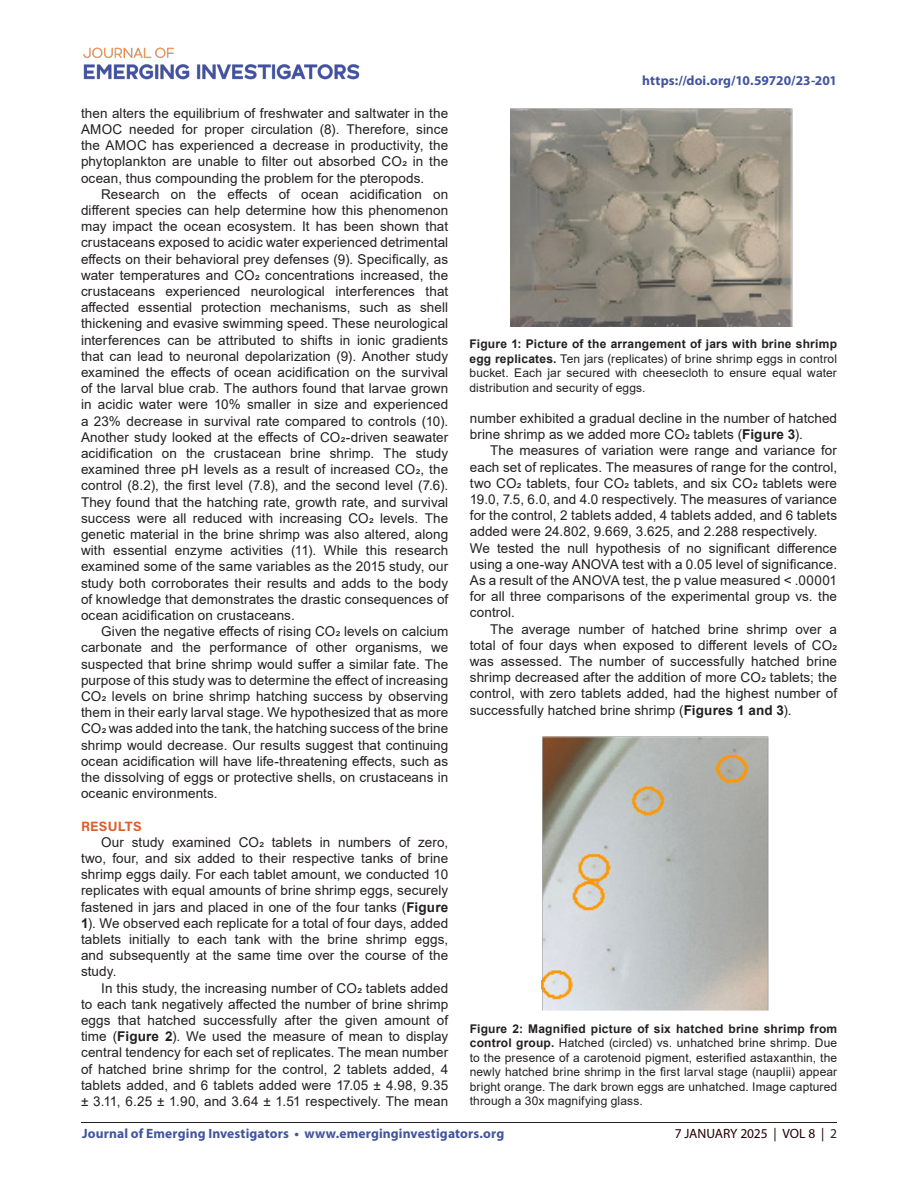
<style>
.page{position:relative;width:918px;height:1188px;background:#fff}
.page>*{position:absolute;margin:0;border:0;box-sizing:border-box;transform-origin:0 0}
.t1{font:13.5px/16.2px "Arial";letter-spacing:.005em;color:#231f20;text-align:justify}
.t2{font:700 13.5px "Myriad Pro";letter-spacing:.01em;color:#42549e}
.t3{font:13.5px "Myriad Pro";letter-spacing:-.005em;color:#230000}
.t4{font:13.5px "Acumin Variable Concept";letter-spacing:.02em;color:#dc5f2b}
.t5{font:12px/14.4px "Arial";letter-spacing:.01em;color:#231f20;text-align:justify}
.s1{font-weight:700}
.s2{color:#231f20}
</style>
<div class="page">
<hr style="left:81px;top:1122px;width:756px;height:1px;background:#231f20">
<img style="left:83px;top:47px;width:277px;height:33px">
<img style="left:511px;top:108px;width:282px;height:218px">
<img style="left:541px;top:737px;width:228px;height:274px">
<p class="t1" style="left:81px;top:105px;width:369px">then alters the equilibrium of freshwater and saltwater in the AMOC needed for proper circulation (8). Therefore, since the AMOC has experienced a decrease in productivity, the phytoplankton are unable to filter out absorbed CO2 in the ocean, thus compounding the problem for the pteropods.</p>
<p class="t1" style="left:81px;top:186px;width:369px;text-indent:20px">Research on the effects of ocean acidification on different species can help determine how this phenomenon may impact the ocean ecosystem. It has been shown that crustaceans exposed to acidic water experienced detrimental effects on their behavioral prey defenses (9). Specifically, as water temperatures and CO2 concentrations increased, the crustaceans experienced neurological interferences that affected essential protection mechanisms, such as shell thickening and evasive swimming speed. These neurological interferences can be attributed to shifts in ionic gradients that can lead to neuronal depolarization (9). Another study examined the effects of ocean acidification on the survival of the larval blue crab. The authors found that larvae grown in acidic water were 10% smaller in size and experienced a 23% decrease in survival rate compared to controls (10).<br>Another study looked at the effects of CO2-driven seawater acidification on the crustacean brine shrimp. The study examined three pH levels as a result of increased CO2, the control (8.2), the first level (7.8), and the second level (7.6).<br>They found that the hatching rate, growth rate, and survival success were all reduced with increasing CO2 levels. The genetic material in the brine shrimp was also altered, along with essential enzyme activities (11). While this research examined some of the same variables as the 2015 study, our study both corroborates their results and adds to the body of knowledge that demonstrates the drastic consequences of ocean acidification on crustaceans.</p>
<p class="t1" style="left:81px;top:623px;width:369px;text-indent:20px">Given the negative effects of rising CO2 levels on calcium carbonate and the performance of other organisms, we suspected that brine shrimp would suffer a similar fate. The purpose of this study was to determine the effect of increasing CO2 levels on brine shrimp hatching success by observing them in their early larval stage. We hypothesized that as more CO2 was added into the tank, the hatching success of the brine shrimp would decrease. Our results suggest that continuing ocean acidification will have life-threatening effects, such as the dissolving of eggs or protective shells, on crustaceans in oceanic environments.</p>
<p class="t4" style="left:81px;top:817px;width:62px">RESULTS</p>
<p class="t1" style="left:81px;top:834px;width:369px;text-indent:20px">Our study examined CO2 tablets in numbers of zero, two, four, and six added to their respective tanks of brine shrimp eggs daily. For each tablet amount, we conducted 10 replicates with equal amounts of brine shrimp eggs, securely fastened in jars and placed in one of the four tanks (<span class="s1">Figure 1</span>). We observed each replicate for a total of four days, added tablets initially to each tank with the brine shrimp eggs, and subsequently at the same time over the course of the study.</p>
<p class="t1" style="left:81px;top:980px;width:369px;text-indent:20px">In this study, the increasing number of CO2 tablets added to each tank negatively affected the number of brine shrimp eggs that hatched successfully after the given amount of time (<span class="s1">Figure 2</span>). We used the measure of mean to display central tendency for each set of replicates. The mean number of hatched brine shrimp for the control, 2 tablets added, 4 tablets added, and 6 tablets added were 17.05 ± 4.98, 9.35 ± 3.11, 6.25 ± 1.90, and 3.64 ± 1.51 respectively. The mean</p>
<p class="t2" style="left:642px;top:72px;width:196px">https://doi.org/10.59720/23-201</p>
<p class="t5" style="left:470px;top:337px;width:369px"><span class="s1">Figure 1: Picture of the arrangement of jars with brine shrimp egg replicates.</span> Ten jars (replicates) of brine shrimp eggs in control bucket. Each jar secured with cheesecloth to ensure equal water distribution and security of eggs.</p>
<p class="t1" style="left:470px;top:410px;width:369px">number exhibited a gradual decline in the number of hatched brine shrimp as we added more CO2 tablets (<span class="s1">Figure 3</span>).</p>
<p class="t1" style="left:470px;top:442px;width:369px;text-indent:20px">The measures of variation were range and variance for each set of replicates. The measures of range for the control, two CO2 tablets, four CO2 tablets, and six CO2 tablets were 19.0, 7.5, 6.0, and 4.0 respectively. The measures of variance for the control, 2 tablets added, 4 tablets added, and 6 tablets added were 24.802, 9.669, 3.625, and 2.288 respectively.</p>
<p class="t1" style="left:470px;top:540px;width:369px">We tested the null hypothesis of no significant difference using a one-way ANOVA test with a 0.05 level of significance.<br>As a result of the ANOVA test, the p value measured &lt; .00001 for all three comparisons of the experimental group vs. the control.</p>
<p class="t1" style="left:470px;top:621px;width:369px;text-indent:20px">The average number of hatched brine shrimp over a total of four days when exposed to different levels of CO2 was assessed. The number of successfully hatched brine shrimp decreased after the addition of more CO2 tablets; the control, with zero tablets added, had the highest number of successfully hatched brine shrimp (<span class="s1">Figures 1 and 3</span>).</p>
<p class="t5" style="left:470px;top:1021px;width:369px"><span class="s1">Figure 2: Magnified picture of six hatched brine shrimp from control group.</span> Hatched (circled) vs. unhatched brine shrimp. Due to the presence of a carotenoid pigment, esterified astaxanthin, the newly hatched brine shrimp in the first larval stage (nauplii) appear bright orange. The dark brown eggs are unhatched. Image captured through a 30x magnifying glass.</p>
<p class="t2" style="left:82px;top:1125px;width:424px">Journal of Emerging Investigators • www.emerginginvestigators.org</p>
<p class="t3" style="left:675px;top:1125px;width:164px">7 JANUARY 2025 | VOL 8 | <span class="s2">2</span></p>
</div>
